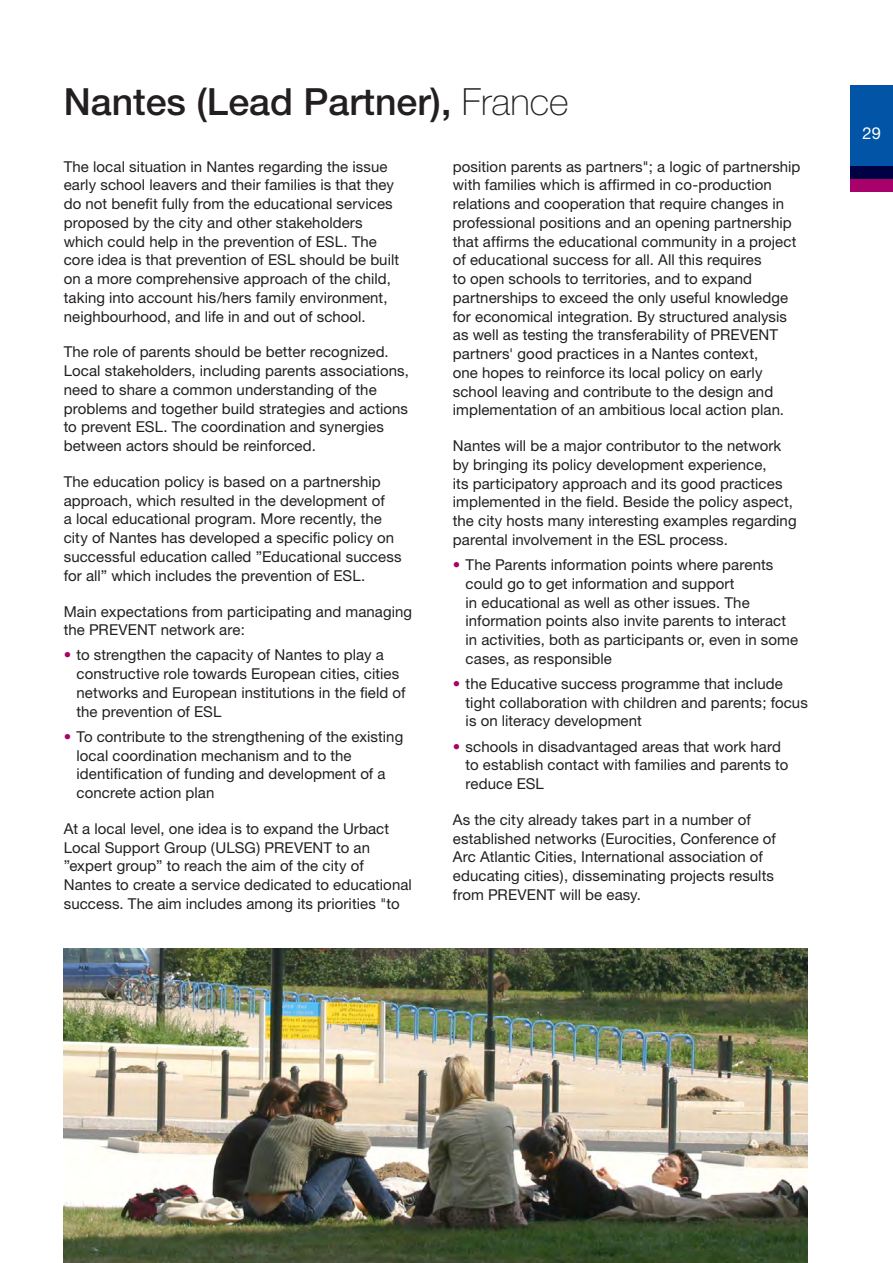
<style>
.page{position:relative;width:893px;height:1263px;background:#fff}
.page>*{position:absolute;margin:0;border:0;box-sizing:border-box;transform-origin:0 0}
.SS_Titre{font:500 37.5px "Helvetica Neue";color:#231f20}
.t1{font:16.5px "Helvetica Neue";color:#fff}
.TXT_Courant{font:15px/18.8px "Helvetica Neue";letter-spacing:.005em;color:#231f20}
.s1{font-weight:100}
.s2{color:#a80169}
</style>
<div class="page">
<div style="left:850px;top:85px;width:43px;height:94px;background:#0154a6"></div>
<svg style="left:850px;top:166px;width:43px;height:26px"></svg>
<img style="left:64px;top:948px;width:744px;height:315px">
<p class="SS_Titre" style="left:64px;top:79px;width:506px">Nantes (Lead Partner), <span class="s1">France</span></p>
<p class="TXT_Courant" style="left:64px;top:157px;width:337px">The local situation in Nantes regarding the issue early school leavers and their families is that they do not benefit fully from the educational services proposed by the city and other stakeholders which could help in the prevention of ESL. The core idea is that prevention of ESL should be built on a more comprehensive approach of the child, taking into account his/hers family environment, neighbourhood, and life in and out of school.</p>
<p class="TXT_Courant" style="left:64px;top:342px;width:347px">The role of parents should be better recognized.<br>Local stakeholders, including parents associations, need to share a common understanding of the problems and together build strategies and actions to prevent ESL. The coordination and synergies between actors should be reinforced.</p>
<p class="TXT_Courant" style="left:64px;top:472px;width:339px">The education policy is based on a partnership approach, which resulted in the development of<br>a local educational program. More recently, the city of Nantes has developed a specific policy on successful education called ”Educational success for all” which includes the prevention of ESL.</p>
<p class="TXT_Courant" style="left:64px;top:602px;width:350px">Main expectations from participating and managing the PREVENT network are:</p>
<p class="TXT_Courant" style="left:77px;top:645px;width:330px;text-indent:-13px"><span class="s2">•</span> to strengthen the capacity of Nantes to play a constructive role towards European cities, cities networks and European institutions in the field of the prevention of ESL</p>
<p class="TXT_Courant" style="left:77px;top:727px;width:328px;text-indent:-13px"><span class="s2">•</span> To contribute to the strengthening of the existing local coordination mechanism and to the identification of funding and development of a concrete action plan</p>
<p class="TXT_Courant" style="left:64px;top:819px;width:350px">At a local level, one idea is to expand the Urbact Local Support Group (ULSG) PREVENT to an ”expert group” to reach the aim of the city of Nantes to create a service dedicated to educational success. The aim includes among its priorities "to</p>
<p class="TXT_Courant" style="left:453px;top:157px;width:349px">position parents as partners"; a logic of partnership with families which is affirmed in co-production relations and cooperation that require changes in professional positions and an opening partnership that affirms the educational community in a project of educational success for all. All this requires<br>to open schools to territories, and to expand partnerships to exceed the only useful knowledge for economical integration. By structured analysis as well as testing the transferability of PREVENT partners' good practices in a Nantes context,<br>one hopes to reinforce its local policy on early school leaving and contribute to the design and implementation of an ambitious local action plan.</p>
<p class="TXT_Courant" style="left:453px;top:436px;width:345px">Nantes will be a major contributor to the network by bringing its policy development experience,<br>its participatory approach and its good practices implemented in the field. Beside the policy aspect, the city hosts many interesting examples regarding parental involvement in the ESL process.</p>
<p class="TXT_Courant" style="left:466px;top:555px;width:334px;text-indent:-13px"><span class="s2">•</span> The Parents information points where parents could go to get information and support<br>in educational as well as other issues. The information points also invite parents to interact in activities, both as participants or, even in some cases, as responsible</p>
<p class="TXT_Courant" style="left:466px;top:674px;width:344px;text-indent:-13px"><span class="s2">•</span> the Educative success programme that include tight collaboration with children and parents; focus is on literacy development</p>
<p class="TXT_Courant" style="left:466px;top:737px;width:324px;text-indent:-13px"><span class="s2">•</span> schools in disadvantaged areas that work hard to establish contact with families and parents to reduce ESL</p>
<p class="TXT_Courant" style="left:453px;top:810px;width:325px">As the city already takes part in a number of established networks (Eurocities, Conference of Arc Atlantic Cities, International association of educating cities), disseminating projects results from PREVENT will be easy.</p>
<p class="t1" style="left:863px;top:123px;width:20px">29</p>
</div>
